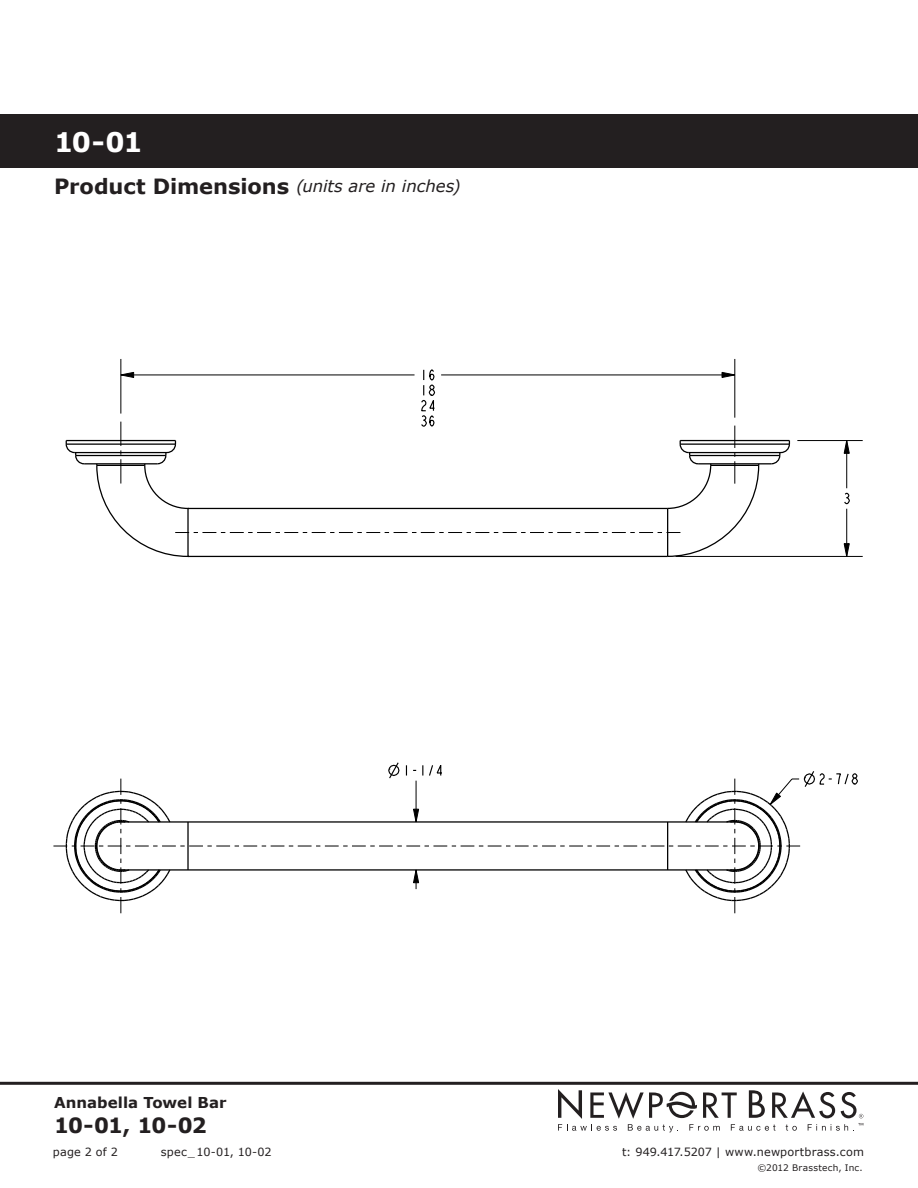
<style>
.page{position:relative;width:918px;height:1188px;background:#fff}
.page>*{position:absolute;margin:0;border:0;box-sizing:border-box;transform-origin:0 0}
.t1{font:700 27px "Verdana";color:#fff}
.t2{font:700 21px "Verdana";letter-spacing:-.045em;color:#231f20}
.t3{font:italic 16.5px "Verdana";letter-spacing:-.005em;color:#231f20}
.t4{font:700 15px "Verdana";color:#231f20}
.t5{font:11.25px "Verdana";letter-spacing:.015em;color:#231f20}
.t6{font:11.25px "Verdana";letter-spacing:-.01em;color:#231f20}
.t7{font:9px "Verdana";letter-spacing:.025em;color:#231f20}
.s1{font-weight:700;font-style:normal;font-size:21px}
</style>
<div class="page">
<div style="left:0;top:114px;width:918px;height:54px;background:#231f20"></div>
<hr style="left:0;top:1082px;width:918px;height:3px;background:#231f20">
<svg style="left:844px;top:492px;width:6px;height:13px"></svg>
<svg style="left:843px;top:543px;width:7px;height:13px"></svg>
<svg style="left:843px;top:441px;width:7px;height:13px"></svg>
<hr style="left:76px;top:455px;width:90px;height:1px;background:#000">
<hr style="left:690px;top:455px;width:90px;height:1px;background:#000">
<hr style="left:66px;top:443px;width:109px;height:2px;background:#000">
<hr style="left:680px;top:443px;width:109px;height:2px;background:#000">
<hr style="left:121px;top:359px;width:1px;height:55px;background:#000">
<hr style="left:676px;top:556px;width:187px;height:1px;background:#000">
<hr style="left:797px;top:440px;width:66px;height:1px;background:#000">
<hr style="left:734px;top:359px;width:1px;height:59px;background:#000">
<hr style="left:846px;top:441px;width:1px;height:47px;background:#000">
<hr style="left:846px;top:509px;width:1px;height:47px;background:#000">
<hr style="left:84px;top:463px;width:74px;height:1px;background:#000">
<hr style="left:698px;top:463px;width:74px;height:1px;background:#000">
<hr style="left:75px;top:452px;width:92px;height:1px;background:#000">
<hr style="left:689px;top:452px;width:92px;height:1px;background:#000">
<hr style="left:66px;top:440px;width:109px;height:1px;background:#000">
<hr style="left:680px;top:440px;width:109px;height:1px;background:#000">
<svg style="left:770px;top:441px;width:21px;height:24px"></svg>
<svg style="left:65px;top:441px;width:20px;height:24px"></svg>
<svg style="left:96px;top:368px;width:664px;height:190px"></svg>
<svg style="left:53px;top:762px;width:805px;height:151px"></svg>
<svg style="left:558px;top:1089px;width:305px;height:43px"></svg>
<h1 class="t1" style="left:54px;top:125px;width:90px">10-01</h1>
<h3 class="t3" style="left:54px;top:176px;width:408px"><span class="s1">Product Dimensions</span> (units are in inches)</h3>
<h3 class="t4" style="left:54px;top:1093px;width:174px">Annabella Towel Bar</h3>
<h2 class="t2" style="left:54px;top:1112px;width:154px">10-01, 10-02</h2>
<p class="t5" style="left:53px;top:1144px;width:67px">page 2 of 2</p>
<p class="t6" style="left:161px;top:1144px;width:112px">spec_10-01, 10-02</p>
<p class="t5" style="left:622px;top:1144px;width:243px">t: 949.417.5207 | www.newportbrass.com</p>
<p class="t7" style="left:757px;top:1162px;width:107px">©2012 Brasstech, Inc.</p>
</div>
